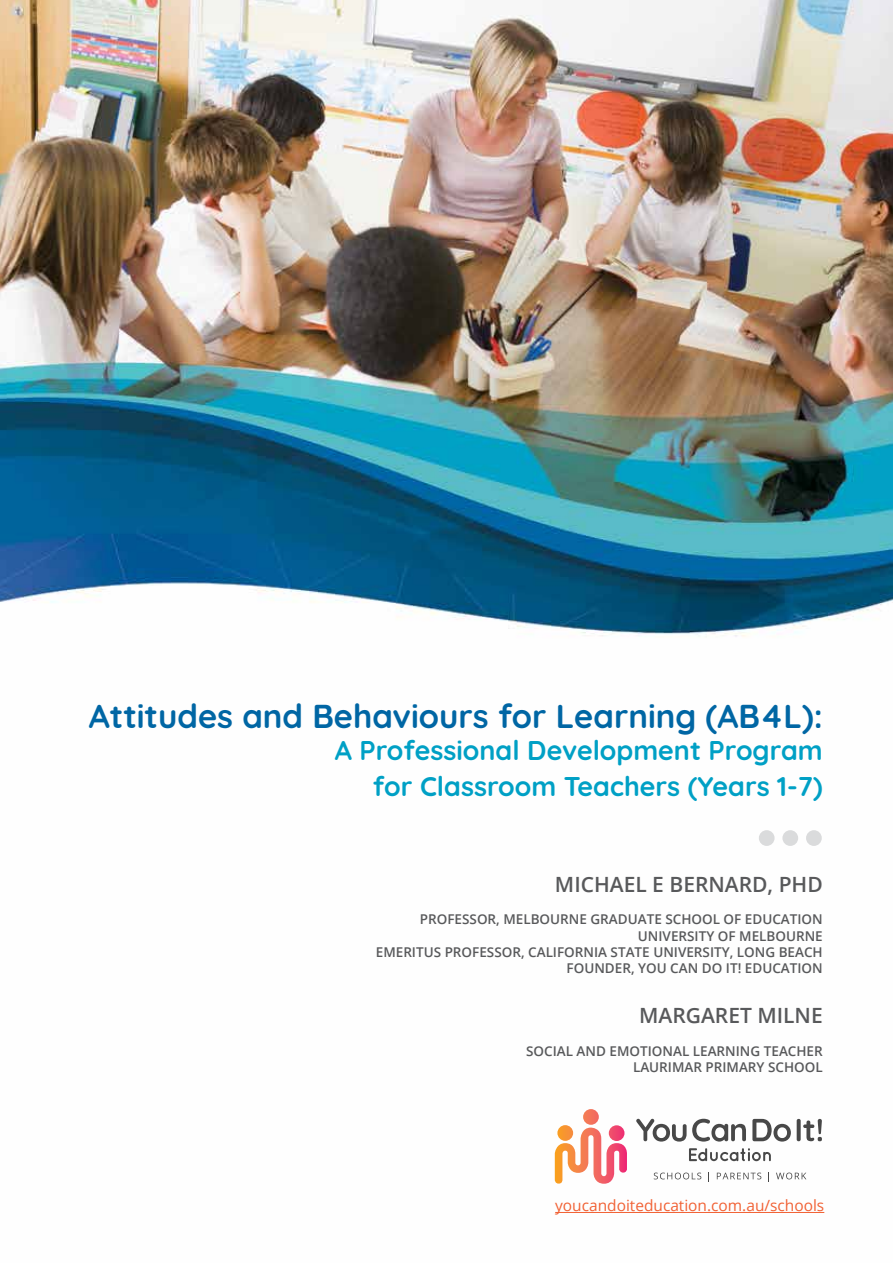
<style>
.page{position:relative;width:893px;height:1263px;background:#fff}
.page>*{position:absolute;margin:0;border:0;box-sizing:border-box;transform-origin:0 0}
.t1{font:700 33px "Quicksand";color:#0066a4}
.t2{font:700 27px/36px "Quicksand";color:#00a0c5;text-align:right}
.t3{font:600 21px "Open Sans";color:#58595b}
.t4{font:15.45px "Open Sans";color:#f16134}
.t5{font:600 13.5px/16.2px "Open Sans";color:#58595b;text-align:right}
</style>
<div class="page">
<img style="left:0;top:0;width:893px;height:1213px">
<div style="left:759px;top:830px;width:16px;height:16px;background:#dadbdc;border-radius:50%"></div>
<div style="left:782px;top:830px;width:16px;height:16px;background:#dadbdc;border-radius:50%"></div>
<div style="left:806px;top:830px;width:16px;height:16px;background:#dadbdc;border-radius:50%"></div>
<svg style="left:555px;top:1109px;width:72px;height:75px"></svg>
<svg style="left:636px;top:1119px;width:110px;height:22px"></svg>
<svg style="left:752px;top:1119px;width:39px;height:22px"></svg>
<svg style="left:797px;top:1119px;width:25px;height:22px"></svg>
<svg style="left:689px;top:1148px;width:82px;height:13px"></svg>
<svg style="left:654px;top:1172px;width:47px;height:7px"></svg>
<svg style="left:717px;top:1172px;width:44px;height:7px"></svg>
<svg style="left:776px;top:1172px;width:30px;height:7px"></svg>
<hr style="left:555px;top:1212px;width:269px;height:1px;background:#f16134">
<h1 class="t1" style="left:89px;top:689px;width:735px">Attitudes and Behaviours for Learning (AB4L):</h1>
<h2 class="t2" style="left:335px;top:730px;width:490px">A Professional Development Program for Classroom Teachers (Years 1-7)</h2>
<h3 class="t3" style="left:555px;top:870px;width:269px">MICHAEL E BERNARD, PHD</h3>
<p class="t5" style="left:376px;top:911px;width:448px">PROFESSOR, MELBOURNE GRADUATE SCHOOL OF EDUCATION UNIVERSITY OF MELBOURNE<br>EMERITUS PROFESSOR, CALIFORNIA STATE UNIVERSITY, LONG BEACH FOUNDER, YOU CAN DO IT! EDUCATION</p>
<h3 class="t3" style="left:639px;top:1001px;width:185px">MARGARET MILNE</h3>
<p class="t5" style="left:526px;top:1042px;width:298px">SOCIAL AND EMOTIONAL LEARNING TEACHER<br>LAURIMAR PRIMARY SCHOOL</p>
<p class="t4" style="left:555px;top:1195px;width:271px">youcandoiteducation.com.au/schools</p>
</div>
